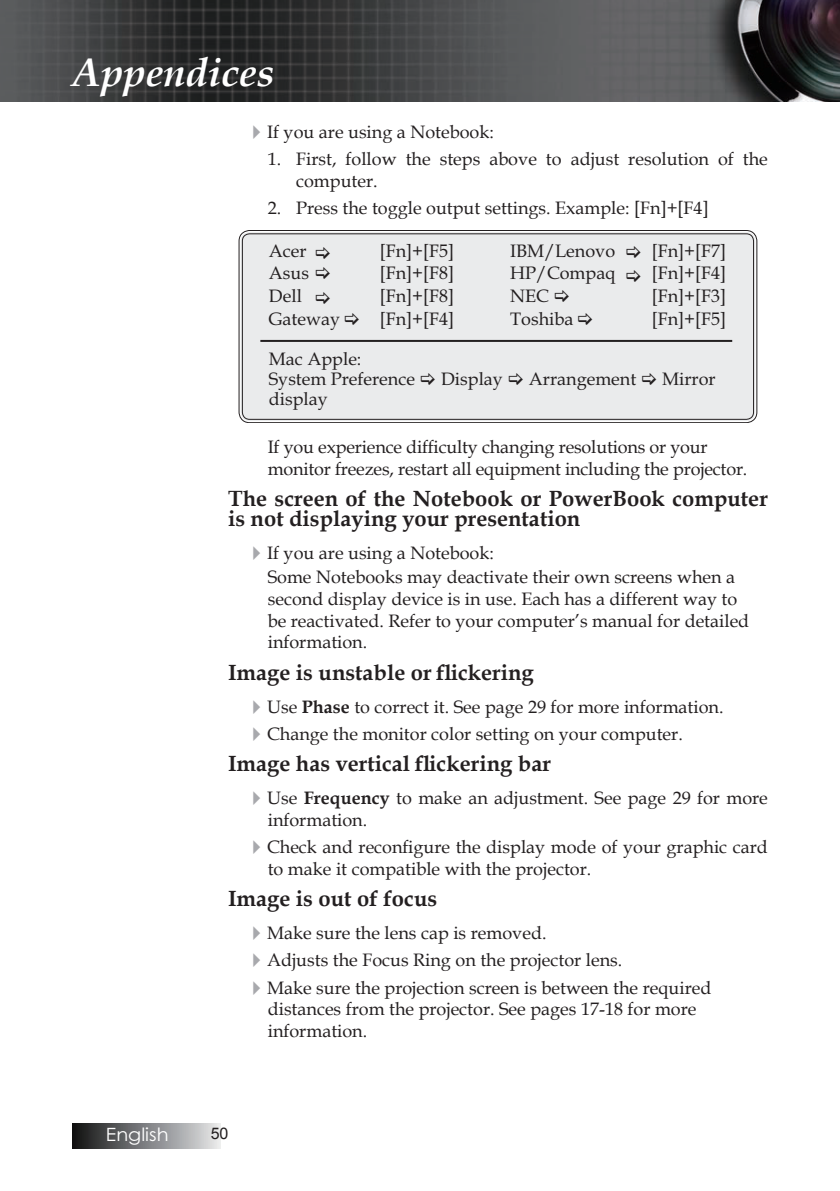
<style>
.page{position:relative;width:840px;height:1191px;background:#fff}
.page>*{position:absolute;margin:0;border:0;box-sizing:border-box;transform-origin:0 0}
.t1{font:italic 700 40px "Book Antiqua";color:#fff}
.t2{font:700 22px/20px "Book Antiqua";color:#231f20}
.t3{font:18.2px "Century Gothic";color:#fff;scale:1.06 1}
.t4{font:18px/21.6px "Book Antiqua";color:#231f20}
.t5{font:16px "Arial";color:#231f20}
.s1{color:#a8a9ad}
.s2{font-weight:700}
</style>
<div class="page">
<img style="left:0;top:0;width:839px;height:101px">
<svg style="left:73px;top:1147px;width:147px;height:1px"></svg>
<svg style="left:72px;top:1124px;width:148px;height:23px;background:#7c7e7f"></svg>
<div style="left:238px;top:230px;width:518px;height:193px;background:#eaebec"></div>
<hr style="left:260px;top:340px;width:471px;height:2px;background:#231f20">
<svg style="left:316px;top:246px;width:14px;height:12px"></svg>
<svg style="left:316px;top:267px;width:14px;height:12px"></svg>
<svg style="left:316px;top:292px;width:14px;height:12px"></svg>
<svg style="left:345px;top:313px;width:14px;height:12px"></svg>
<svg style="left:421px;top:372px;width:14px;height:13px"></svg>
<svg style="left:508px;top:372px;width:14px;height:13px"></svg>
<svg style="left:642px;top:372px;width:14px;height:13px"></svg>
<svg style="left:626px;top:245px;width:14px;height:12px"></svg>
<svg style="left:554px;top:290px;width:14px;height:12px"></svg>
<svg style="left:626px;top:270px;width:14px;height:12px"></svg>
<svg style="left:578px;top:313px;width:14px;height:12px"></svg>
<h1 class="t1" style="left:72px;top:44px;width:204px">Appendices</h1>
<p class="t4" style="left:245px;top:120px;width:250px"><span class="s1">✔</span>If you are using a Notebook:</p>
<p class="t4" style="left:296px;top:148px;width:473px;text-indent:-28px">1. First, follow the steps above to adjust resolution of the computer.</p>
<p class="t4" style="left:267px;top:197px;width:442px">2. Press the toggle output settings. Example: [Fn]+[F4]</p>
<p class="t4" style="left:269px;top:239px;width:39px">Acer</p>
<p class="t4" style="left:379px;top:239px;width:76px">[Fn]+[F5]</p>
<p class="t4" style="left:269px;top:262px;width:42px">Asus</p>
<p class="t4" style="left:379px;top:262px;width:76px">[Fn]+[F8]</p>
<p class="t4" style="left:269px;top:285px;width:35px">Dell</p>
<p class="t4" style="left:379px;top:285px;width:76px">[Fn]+[F8]</p>
<p class="t4" style="left:269px;top:307px;width:73px">Gateway</p>
<p class="t4" style="left:379px;top:307px;width:76px">[Fn]+[F4]</p>
<p class="t4" style="left:269px;top:348px;width:148px;line-height:20px">Mac Apple:<br>System Preference</p>
<p class="t4" style="left:510px;top:239px;width:106px">IBM/Lenovo</p>
<p class="t4" style="left:651px;top:239px;width:76px">[Fn]+[F7]</p>
<p class="t4" style="left:510px;top:262px;width:107px">HP/Compaq</p>
<p class="t4" style="left:651px;top:261px;width:76px">[Fn]+[F4]</p>
<p class="t4" style="left:510px;top:285px;width:40px">NEC</p>
<p class="t4" style="left:651px;top:285px;width:76px">[Fn]+[F3]</p>
<p class="t4" style="left:510px;top:307px;width:65px">Toshiba</p>
<p class="t4" style="left:651px;top:307px;width:76px">[Fn]+[F5]</p>
<p class="t4" style="left:441px;top:367px;width:63px">Display</p>
<p class="t4" style="left:528px;top:367px;width:109px">Arrangement</p>
<p class="t4" style="left:661px;top:367px;width:55px">Mirror</p>
<p class="t4" style="left:269px;top:387px;width:60px">display</p>
<p class="t4" style="left:267px;top:436px;width:481px">If you experience difficulty changing resolutions or your monitor freezes, restart all equipment including the projector.</p>
<p class="t2" style="left:228px;top:488px;width:541px">The screen of the Notebook or PowerBook computer is not displaying your presentation</p>
<p class="t4" style="left:267px;top:540px;width:468px;line-height:24.4px;text-indent:-23px"><span class="s1">✔</span>If you are using a Notebook:<br>Some Notebooks may deactivate their own screens when a</p>
<p class="t4" style="left:267px;top:588px;width:483px">second display device is in use. Each has a different way to be reactivated. Refer to your computer’s manual for detailed information.</p>
<p class="t2" style="left:228px;top:662px;width:307px">Image is unstable or flickering</p>
<p class="t4" style="left:245px;top:695px;width:480px"><span class="s1">✔</span>Use <span class="s2">Phase</span> to correct it. See page 29 for more information.</p>
<p class="t4" style="left:245px;top:722px;width:439px"><span class="s1">✔</span>Change the monitor color setting on your computer.</p>
<p class="t2" style="left:228px;top:753px;width:324px">Image has vertical flickering bar</p>
<p class="t4" style="left:267px;top:787px;width:501px;text-indent:-23px"><span class="s1">✔</span>Use <span class="s2">Frequency</span> to make an adjustment. See page 29 for more information.</p>
<p class="t4" style="left:267px;top:835px;width:501px;text-indent:-23px"><span class="s1">✔</span>Check and reconfigure the display mode of your graphic card to make it compatible with the projector.</p>
<p class="t2" style="left:228px;top:888px;width:210px">Image is out of focus</p>
<p class="t4" style="left:245px;top:921px;width:303px"><span class="s1">✔</span>Make sure the lens cap is removed.</p>
<p class="t4" style="left:245px;top:949px;width:378px"><span class="s1">✔</span>Adjusts the Focus Ring on the projector lens.</p>
<p class="t4" style="left:267px;top:976px;width:445px;text-indent:-23px"><span class="s1">✔</span>Make sure the projection screen is between the required distances from the projector. See pages 17-18 for more information.</p>
<p class="t3" style="left:106px;top:1122px;width:61px">English</p>
<p class="t5" style="left:210px;top:1122px;width:19px">50</p>
</div>
